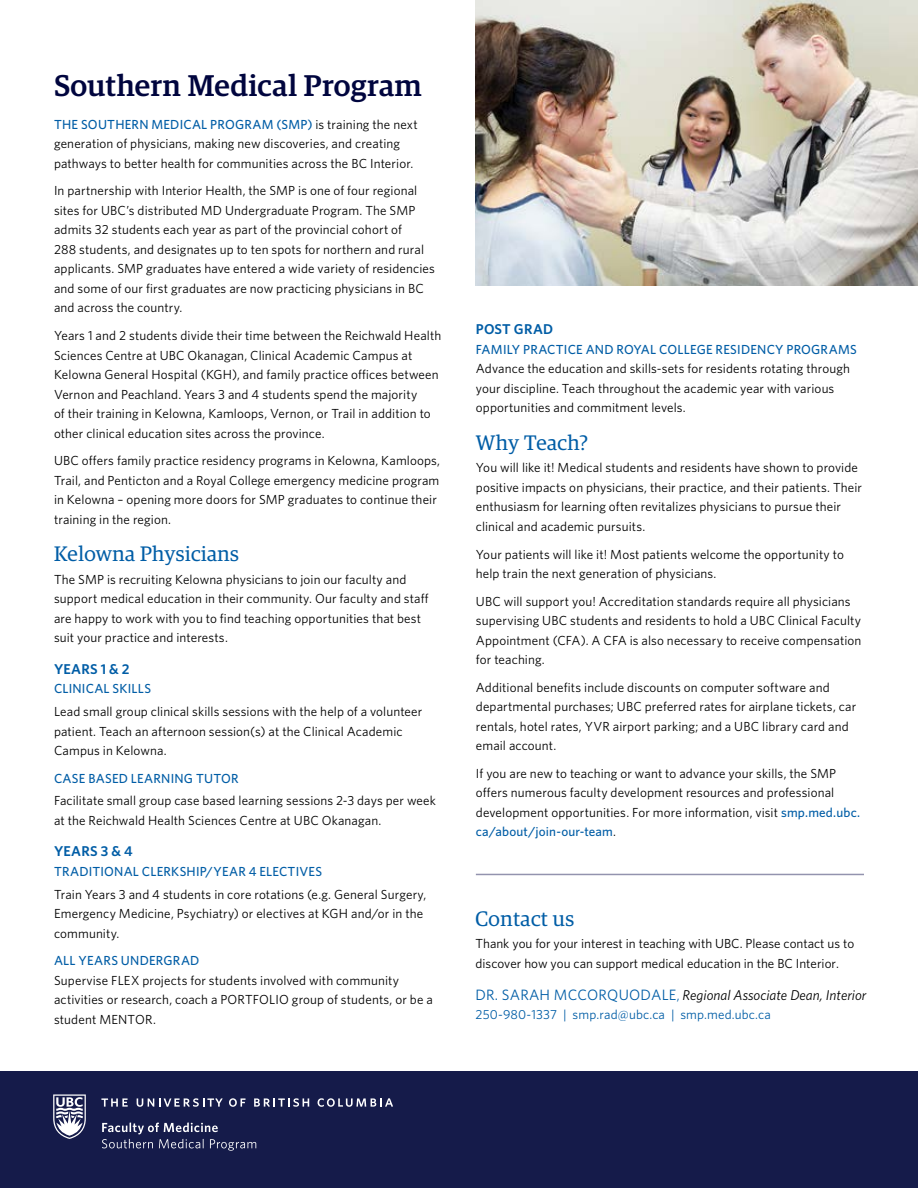
<style>
.page{position:relative;width:918px;height:1188px;background:#fff}
.page>*{position:absolute;margin:0;border:0;box-sizing:border-box;transform-origin:0 0}
.t1{font:500 30px "Guardian Egyp";letter-spacing:.015em;color:#00053e}
.t2{font:21px "Guardian Egyp";letter-spacing:.02em;color:#005da6}
.t3{font:italic 14.25px "Whitney";color:#000}
.t4{font:600 14.25px "Whitney";letter-spacing:.015em;color:#005da6}
.t5{font:13.2px/19.5px "Whitney";letter-spacing:.01em;color:#000}
.t6{font:500 13.2px "Whitney";letter-spacing:.015em;color:#005da6}
.t7{font:13.2px "Whitney";letter-spacing:.01em;color:#005da6}
.s1{font-weight:500;color:#005da6}
.s2{font-style:normal;font-size:15px;color:#005da6}
.s3{font-style:normal;font-size:13.2px;color:#005da6}
</style>
<div class="page">
<img style="left:476px;top:0;width:442px;height:285px">
<div style="left:0;top:1071px;width:918px;height:117px;background:#151b4a"></div>
<svg style="left:53px;top:1094px;width:33px;height:45px"></svg>
<svg style="left:101px;top:1098px;width:27px;height:9px"></svg>
<svg style="left:137px;top:1098px;width:86px;height:9px"></svg>
<svg style="left:229px;top:1098px;width:17px;height:9px"></svg>
<svg style="left:254px;top:1098px;width:55px;height:9px"></svg>
<svg style="left:318px;top:1098px;width:75px;height:9px"></svg>
<svg style="left:102px;top:1122px;width:154px;height:29px"></svg>
<hr style="left:476px;top:874px;width:388px;height:1px;background:#9393ae">
<h1 class="t1" style="left:54px;top:64px;width:369px">Southern Medical Program</h1>
<p class="t5" style="left:54px;top:114px;width:365px"><span class="s1">THE SOUTHERN MEDICAL PROGRAM (SMP)</span> is training the next generation of physicians, making new discoveries, and creating pathways to better health for communities across the BC Interior.</p>
<p class="t5" style="left:54px;top:181px;width:382px">In partnership with Interior Health, the SMP is one of four regional sites for UBC’s distributed MD Undergraduate Program. The SMP admits 32 students each year as part of the provincial cohort of<br>288 students, and designates up to ten spots for northern and rural applicants. SMP graduates have entered a wide variety of residencies and some of our first graduates are now practicing physicians in BC and across the country.</p>
<p class="t5" style="left:54px;top:325px;width:389px">Years 1 and 2 students divide their time between the Reichwald Health Sciences Centre at UBC Okanagan, Clinical Academic Campus at Kelowna General Hospital (KGH), and family practice offices between Vernon and Peachland. Years 3 and 4 students spend the majority<br>of their training in Kelowna, Kamloops, Vernon, or Trail in addition to other clinical education sites across the province.</p>
<p class="t5" style="left:54px;top:451px;width:388px">UBC offers family practice residency programs in Kelowna, Kamloops, Trail, and Penticton and a Royal College emergency medicine program in Kelowna – opening more doors for SMP graduates to continue their training in the region.</p>
<h2 class="t2" style="left:54px;top:540px;width:186px">Kelowna Physicians</h2>
<p class="t5" style="left:54px;top:569px;width:376px">The SMP is recruiting Kelowna physicians to join our faculty and support medical education in their community. Our faculty and staff are happy to work with you to find teaching opportunities that best suit your practice and interests.</p>
<p class="t4" style="left:54px;top:659px;width:77px">YEARS 1 &amp; 2</p>
<p class="t6" style="left:54px;top:680px;width:99px">CLINICAL SKILLS</p>
<p class="t5" style="left:54px;top:701px;width:370px">Lead small group clinical skills sessions with the help of a volunteer patient. Teach an afternoon session(s) at the Clinical Academic<br>Campus in Kelowna.</p>
<p class="t6" style="left:54px;top:769px;width:186px">CASE BASED LEARNING TUTOR</p>
<p class="t5" style="left:54px;top:791px;width:384px">Facilitate small group case based learning sessions 2-3 days per week at the Reichwald Health Sciences Centre at UBC Okanagan.</p>
<p class="t4" style="left:54px;top:842px;width:80px">YEARS 3 &amp; 4</p>
<p class="t6" style="left:54px;top:862px;width:270px">TRADITIONAL CLERKSHIP/YEAR 4 ELECTIVES</p>
<p class="t5" style="left:54px;top:884px;width:374px">Train Years 3 and 4 students in core rotations (e.g. General Surgery,<br>Emergency Medicine, Psychiatry) or electives at KGH and/or in the community.</p>
<p class="t6" style="left:54px;top:952px;width:147px">ALL YEARS UNDERGRAD</p>
<p class="t5" style="left:54px;top:970px;width:380px">Supervise FLEX projects for students involved with community activities or research, coach a PORTFOLIO group of students, or be a student MENTOR.</p>
<p class="t4" style="left:476px;top:320px;width:79px">POST GRAD</p>
<p class="t6" style="left:476px;top:340px;width:382px">FAMILY PRACTICE AND ROYAL COLLEGE RESIDENCY PROGRAMS</p>
<p class="t5" style="left:476px;top:358px;width:376px">Advance the education and skills-sets for residents rotating through your discipline. Teach throughout the academic year with various opportunities and commitment levels.</p>
<h2 class="t2" style="left:476px;top:428px;width:114px">Why Teach?</h2>
<p class="t5" style="left:476px;top:458px;width:388px">You will like it! Medical students and residents have shown to provide positive impacts on physicians, their practice, and their patients. Their enthusiasm for learning often revitalizes physicians to pursue their clinical and academic pursuits.</p>
<p class="t5" style="left:476px;top:544px;width:370px">Your patients will like it! Most patients welcome the opportunity to help train the next generation of physicians.</p>
<p class="t5" style="left:476px;top:591px;width:387px">UBC will support you! Accreditation standards require all physicians supervising UBC students and residents to hold a UBC Clinical Faculty Appointment (CFA). A CFA is also necessary to receive compensation for teaching.</p>
<p class="t5" style="left:476px;top:677px;width:382px">Additional benefits include discounts on computer software and departmental purchases; UBC preferred rates for airplane tickets, car rentals, hotel rates, YVR airport parking; and a UBC library card and email account.</p>
<p class="t5" style="left:476px;top:763px;width:386px">If you are new to teaching or want to advance your skills, the SMP offers numerous faculty development resources and professional development opportunities. For more information, visit <span class="s1">smp.med.ubc. ca/about/join-our-team</span>.</p>
<h2 class="t2" style="left:476px;top:904px;width:100px">Contact us</h2>
<p class="t5" style="left:476px;top:934px;width:380px">Thank you for your interest in teaching with UBC. Please contact us to discover how you can support medical education in the BC Interior.</p>
<p class="t3" style="left:476px;top:985px;width:392px"><span class="s2">DR. SARAH MCCORQUODALE</span><span class="s3">,</span> Regional Associate Dean, Interior</p>
<p class="t7" style="left:476px;top:1006px;width:297px">250-980-1337 | smp.rad@ubc.ca | smp.med.ubc.ca</p>
</div>
